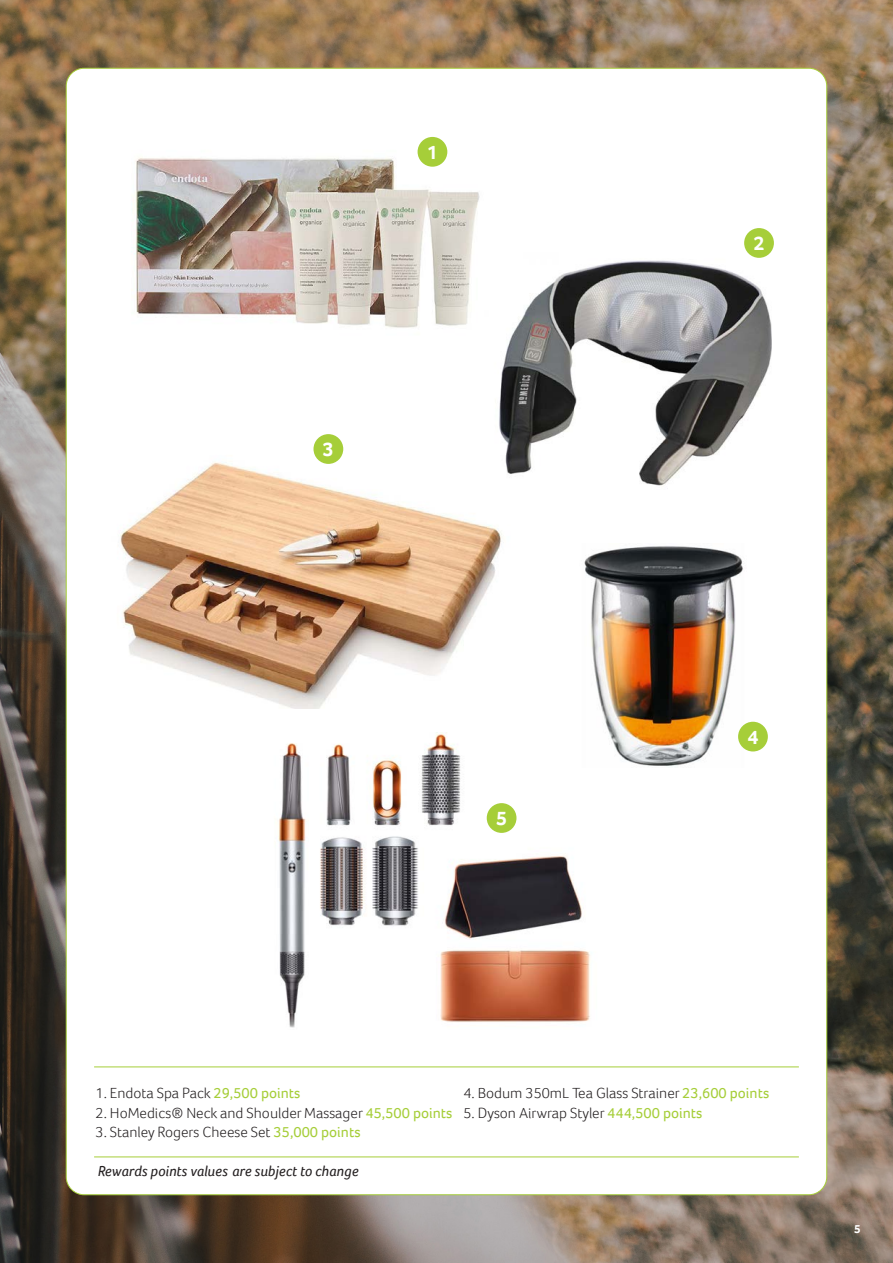
<style>
.page{position:relative;width:893px;height:1263px;background:#fff}
.page>*{position:absolute;margin:0;border:0;box-sizing:border-box;transform-origin:0 0}
.t1{font:700 19.95px "Foco";color:#fff}
.t2{font:300 15px "Foco";color:#231f20}
.t3{font:italic 15px "Foco";color:#231f20}
.t4{font:700 12px "Foco";color:#fff}
.s1{font-weight:400;color:#a6ce39}
</style>
<div class="page">
<img style="left:0;top:0;width:893px;height:1263px">
<div style="left:66px;top:68px;width:761px;height:1127px;background:#fff;border-radius:18px"></div>
<img style="left:120px;top:434px;width:382px;height:275px">
<img style="left:134px;top:136px;width:346px;height:192px">
<img style="left:278px;top:732px;width:312px;height:296px">
<img style="left:485px;top:251px;width:287px;height:240px">
<img style="left:564px;top:546px;width:199px;height:222px">
<div style="left:418px;top:137px;width:29px;height:30px;background:#a6ce39;border-radius:50%"></div>
<div style="left:313px;top:434px;width:30px;height:30px;background:#a6ce39;border-radius:50%"></div>
<div style="left:744px;top:228px;width:30px;height:30px;background:#a6ce39;border-radius:50%"></div>
<div style="left:738px;top:722px;width:30px;height:29px;background:#a6ce39;border-radius:50%"></div>
<div style="left:487px;top:803px;width:29px;height:30px;background:#a6ce39;border-radius:50%"></div>
<hr style="left:94px;top:1156px;width:705px;height:1px;background:#a6ce39">
<hr style="left:94px;top:1066px;width:705px;height:1px;background:#a6ce39">
<p class="t1" style="left:427px;top:139px;width:12px">1</p>
<p class="t1" style="left:323px;top:436px;width:12px">3</p>
<p class="t1" style="left:753px;top:230px;width:12px">2</p>
<p class="t1" style="left:496px;top:805px;width:12px">5</p>
<p class="t1" style="left:747px;top:724px;width:12px">4</p>
<p class="t2" style="left:96px;top:1083px;width:206px">1. Endota Spa Pack <span class="s1">29,500 points</span></p>
<p class="t2" style="left:96px;top:1103px;width:358px">2. HoMedics® Neck and Shoulder Massager <span class="s1">45,500 points</span></p>
<p class="t2" style="left:96px;top:1122px;width:267px">3. Stanley Rogers Cheese Set <span class="s1">35,000 points</span></p>
<p class="t3" style="left:98px;top:1161px;width:262px">Rewards points values are subject to change</p>
<p class="t2" style="left:463px;top:1083px;width:307px">4. Bodum 350mL Tea Glass Strainer <span class="s1">23,600 points</span></p>
<p class="t2" style="left:463px;top:1103px;width:241px">5. Dyson Airwrap Styler <span class="s1">444,500 points</span></p>
<p class="t4" style="left:854px;top:1220px;width:8px">5</p>
</div>
